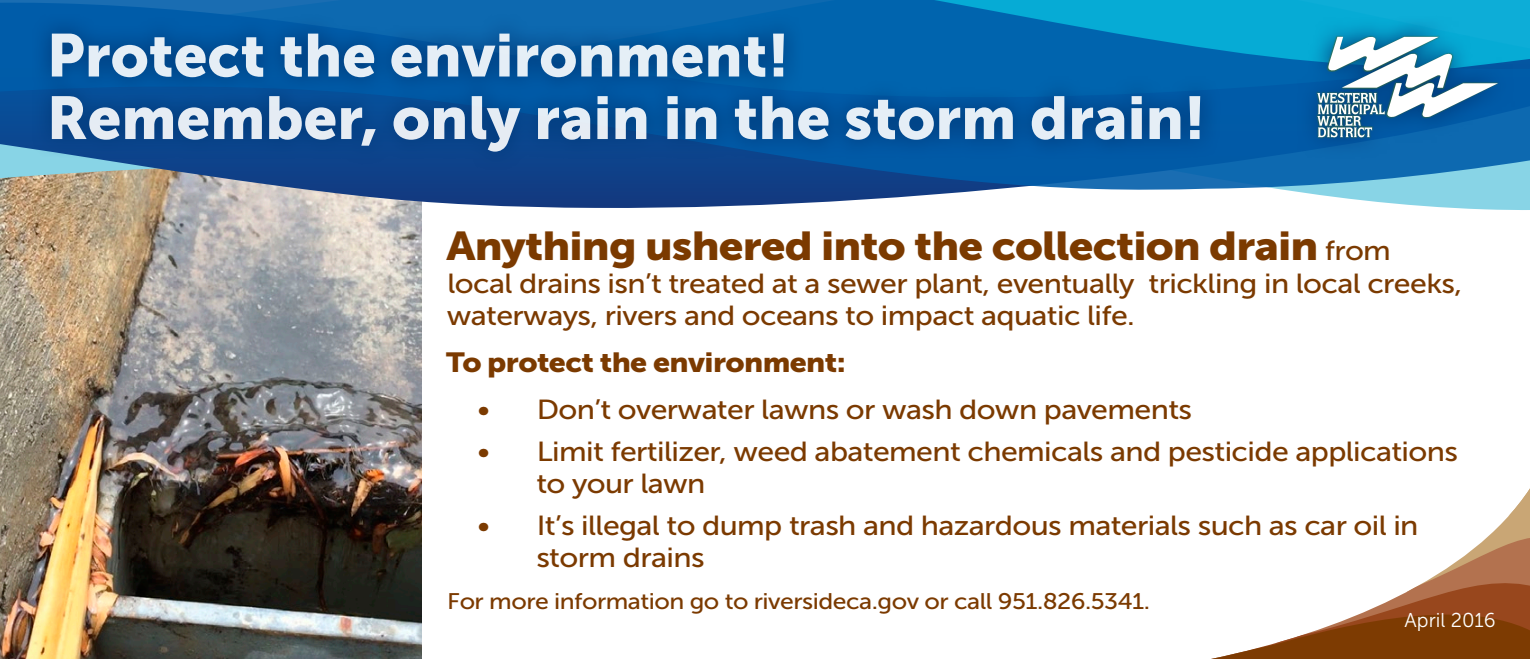
<style>
.page{position:relative;width:1530px;height:659px;background:#fff}
.page>*{position:absolute;margin:0;border:0;box-sizing:border-box;transform-origin:0 0}
.t1{font:60px/62.5px "Museo Sans 900";color:#fff}
.t2{font:40px "Museo Sans 900";letter-spacing:-.02em;color:#7b3a00;scale:1.1 1}
.t3{font:27.5px/32.5px "Museo Sans 500";letter-spacing:-.02em;color:#7b3a00;scale:1.1 1}
.t4{font:27.5px "Museo Sans 900";letter-spacing:-.02em;color:#7b3a00;scale:1.1 1}
.t5{font:22.5px "Museo Sans 500";letter-spacing:-.02em;color:#7b3a00;scale:1.1 1}
.t6{font:20px "Museo Sans 300";color:#fff}
.s1{font-family:"Museo Sans 500";font-size:27.5px}
</style>
<div class="page">
<img style="left:0;top:210px;width:421px;height:449px">
<svg style="left:0;top:190px;width:1530px;height:19px"></svg>
<svg style="left:0;top:0;width:1530px;height:190px;background:#1e74ae"></svg>
<svg style="left:30px;top:13px;width:1192px;height:159px;background:#04549b"></svg>
<svg style="left:1297px;top:15px;width:218px;height:143px;background:#077fbb"></svg>
<svg style="left:1327px;top:35px;width:113px;height:1px"></svg>
<svg style="left:1316px;top:91px;width:1px;height:12px"></svg>
<svg style="left:1316px;top:103px;width:15px;height:13px"></svg>
<svg style="left:1316px;top:126px;width:10px;height:13px"></svg>
<div style="left:1326px;top:126px;width:5px;height:13px;background:#326e87"></div>
<svg style="left:1329px;top:137px;width:7px;height:2px"></svg>
<svg style="left:1336px;top:137px;width:8px;height:2px"></svg>
<svg style="left:1344px;top:137px;width:8px;height:2px"></svg>
<svg style="left:1356px;top:137px;width:7px;height:2px"></svg>
<svg style="left:1363px;top:137px;width:11px;height:2px"></svg>
<svg style="left:1317px;top:36px;width:181px;height:101px"></svg>
<svg style="left:1211px;top:488px;width:319px;height:171px"></svg>
<h1 class="t1" style="left:47px;top:24px;width:1161px">Protect the environment!<br>Remember, only rain in the storm drain!</h1>
<p class="t2" style="left:447px;top:224px;width:860px">Anything ushered into the collection drain <span class="s1">from</span></p>
<p class="t3" style="left:447px;top:267px;width:925px">local drains isn’t treated at a sewer plant, eventually trickling in local creeks, waterways, rivers and oceans to impact aquatic life.</p>
<p class="t4" style="left:446px;top:347px;width:365px">To protect the environment:</p>
<p class="t3" style="left:478px;top:394px;width:651px">• Don’t overwater lawns or wash down pavements</p>
<p class="t3" style="left:536px;top:435px;width:839px;text-indent:-59px">• Limit fertilizer, weed abatement chemicals and pesticide applications to your lawn</p>
<p class="t3" style="left:536px;top:509px;width:803px;text-indent:-59px">• It’s illegal to dump trash and hazardous materials such as car oil in storm drains</p>
<p class="t5" style="left:447px;top:589px;width:640px">For more information go to riversideca.gov or call 951.826.5341.</p>
<p class="t6" style="left:1405px;top:609px;width:93px">April 2016</p>
</div>
